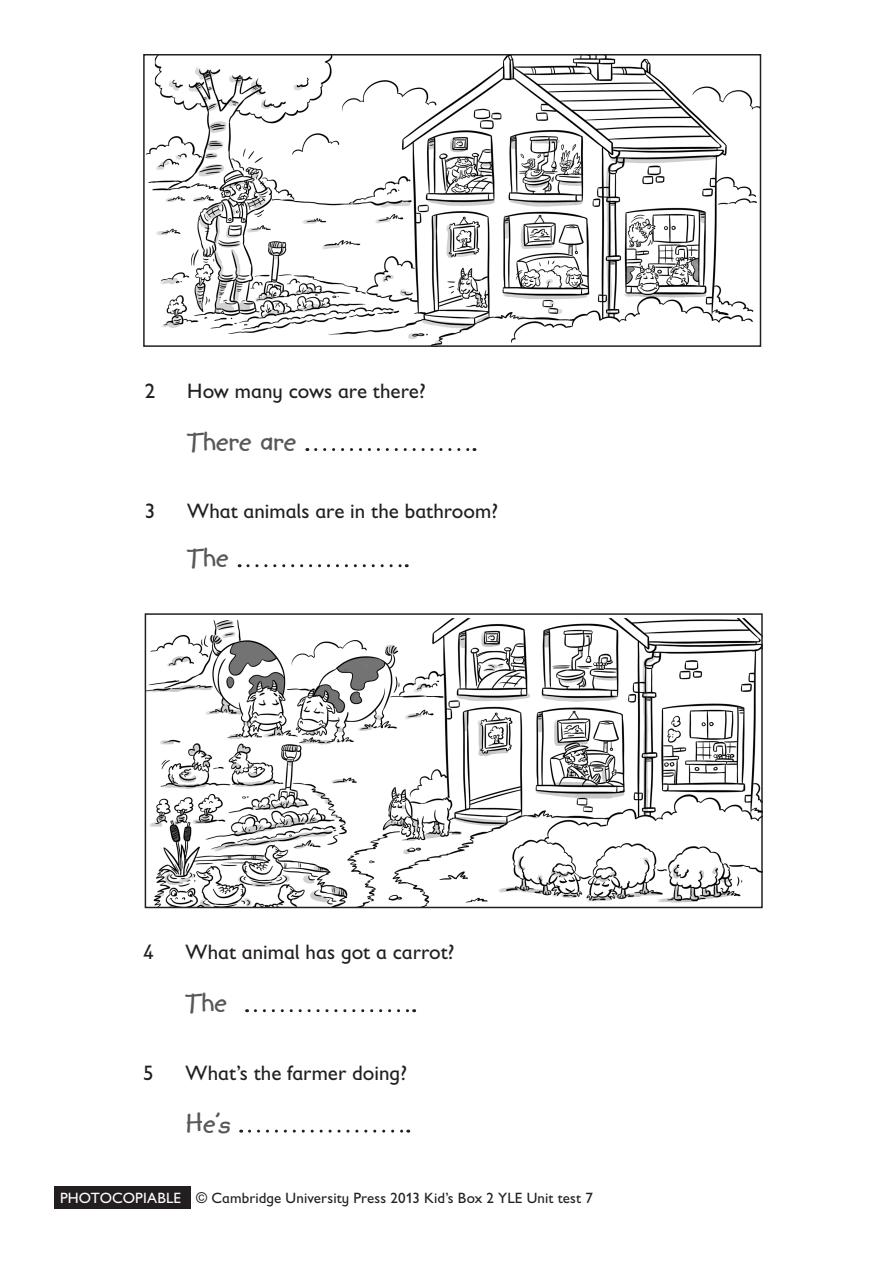
<style>
.page{position:relative;width:893px;height:1263px;background:#fff}
.page>*{position:absolute;margin:0;border:0;box-sizing:border-box;transform-origin:0 0}
.t1{font:700 30px "Kidprint MT Std";letter-spacing:.01em;color:#57585a}
.t2{font:21px "Gill Sans Infant Std";color:#231f20}
.t3{font:15px "Gill Sans Infant Std";letter-spacing:.01em;color:#231f20}
.s1{color:#fff}
</style>
<div class="page">
<svg style="left:316px;top:448px;width:159px;height:3px"></svg>
<svg style="left:248px;top:564px;width:159px;height:3px"></svg>
<img style="left:146px;top:57px;width:612px;height:287px">
<div style="left:143px;top:54px;width:618px;height:293px;border:2px solid #231f20"></div>
<svg style="left:255px;top:1009px;width:160px;height:3px"></svg>
<svg style="left:249px;top:1129px;width:160px;height:3px"></svg>
<img style="left:148px;top:618px;width:612px;height:287px">
<div style="left:145px;top:613px;width:618px;height:295px;border:2px solid #231f20"></div>
<div style="left:54px;top:1187px;width:136px;height:22px;background:#231f20"></div>
<p class="t2" style="left:145px;top:379px;width:12px">2</p>
<p class="t2" style="left:187px;top:379px;width:240px">How many cows are there?</p>
<h1 class="t1" style="left:187px;top:425px;width:110px">There are</h1>
<p class="t2" style="left:145px;top:499px;width:12px">3</p>
<p class="t2" style="left:187px;top:499px;width:312px">What animals are in the bathroom?</p>
<h1 class="t1" style="left:187px;top:541px;width:43px">The</h1>
<p class="t2" style="left:143px;top:940px;width:12px">4</p>
<p class="t2" style="left:186px;top:940px;width:270px">What animal has got a carrot?</p>
<h1 class="t1" style="left:186px;top:986px;width:43px">The</h1>
<p class="t2" style="left:143px;top:1060px;width:12px">5</p>
<p class="t2" style="left:186px;top:1060px;width:223px">What’s the farmer doing?</p>
<h1 class="t1" style="left:186px;top:1107px;width:46px">He’s</h1>
<p class="t3" style="left:60px;top:1189px;width:534px"><span class="s1">PHOTOCOPIABLE</span> © Cambridge University Press 2013 Kid’s Box 2 YLE Unit test 7</p>
</div>
